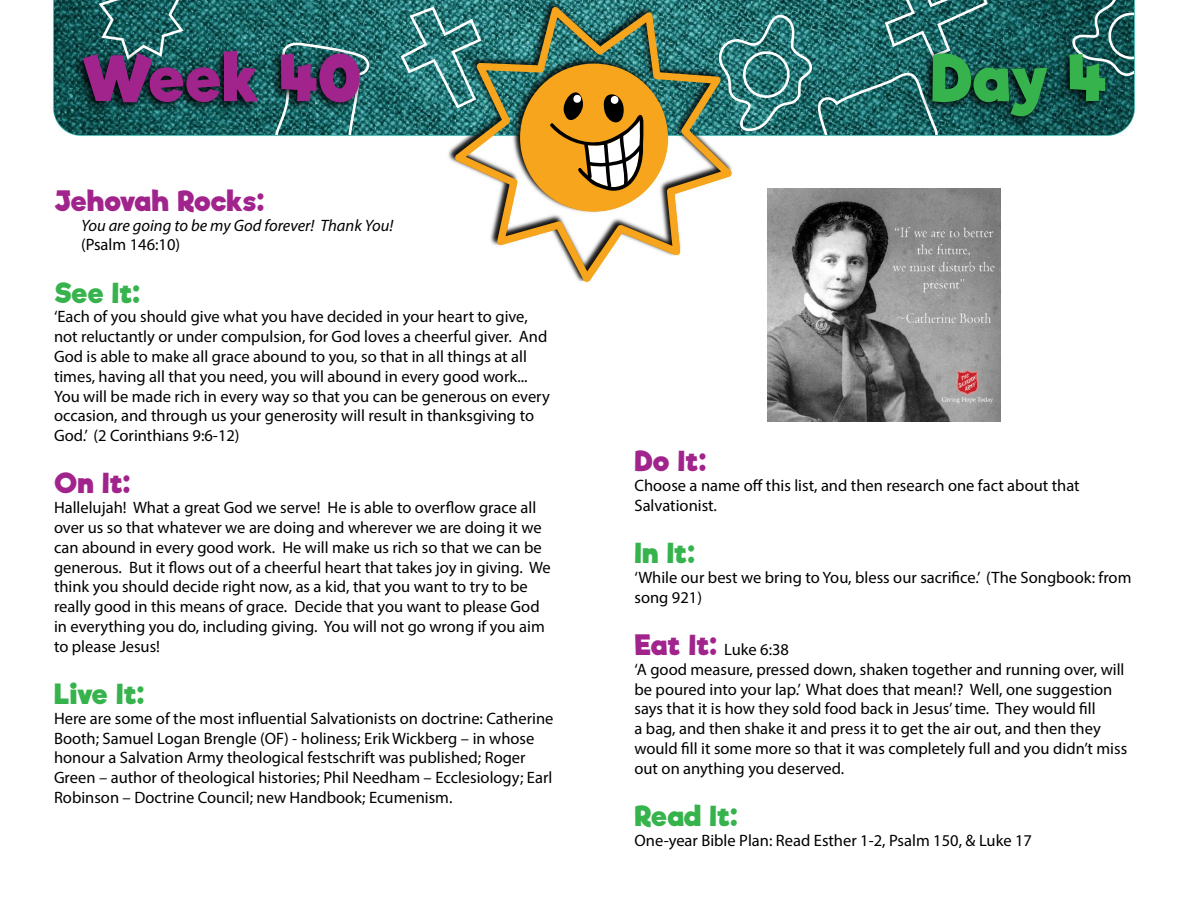
<style>
.page{position:relative;width:1188px;height:918px;background:#fff}
.page>*{position:absolute;margin:0;border:0;box-sizing:border-box;transform-origin:0 0}
.t1{font:700 61.5px "Riffic";letter-spacing:-.01em;color:#a1248c}
.t2{font:700 61.5px "Riffic";color:#36b34c}
.t3{font:700 27px "Riffic";letter-spacing:-.01em;color:#36b34c}
.t4{font:700 27px "Riffic";letter-spacing:-.015em;color:#a1248c}
.t5{font:16.5px/19.8px "Myriad Pro";color:#000}
.t6{font:italic 16.5px/19.8px "Myriad Pro";color:#000}
.s1{font-style:normal}
.s2{font-family:"Riffic";font-weight:700;font-size:27px;color:#a1248c}
</style>
<div class="page">
<img style="left:54px;top:0;width:1080px;height:135px">
<svg style="left:99px;top:0;width:85px;height:47px;background:#2e6f6e"></svg>
<svg style="left:275px;top:43px;width:95px;height:92px;background:#327777"></svg>
<svg style="left:401px;top:7px;width:44px;height:102px;background:#3f8686"></svg>
<svg style="left:735px;top:0;width:253px;height:135px;background:#317777"></svg>
<svg style="left:1072px;top:0;width:62px;height:76px;background:#2f6666"></svg>
<img style="left:445px;top:0;width:290px;height:176px">
<svg style="left:455px;top:7px;width:277px;height:274px"></svg>
<svg style="left:549px;top:79px;width:95px;height:114px;background:#c6923a"></svg>
<div style="left:72px;top:47px;width:292px;height:67px;background:#000;opacity:.95"></div>
<div style="left:921px;top:48px;width:189px;height:80px;background:#000;opacity:.95"></div>
<img style="left:768px;top:189px;width:233px;height:233px">
<p class="t1" style="left:81px;top:40px;width:282px">Week 40</p>
<p class="t2" style="left:931px;top:40px;width:178px">Day 4</p>
<p class="t4" style="left:54px;top:184px;width:212px">Jehovah Rocks:</p>
<p class="t6" style="left:81px;top:215px;width:314px">You are going to be my God forever! Thank You! <span class="s1">(Psalm 146:10)</span></p>
<p class="t3" style="left:54px;top:276px;width:88px">See It:</p>
<p class="t5" style="left:54px;top:307px;width:497px">‘Each of you should give what you have decided in your heart to give, not reluctantly or under compulsion, for God loves a cheerful giver. And God is able to make all grace abound to you, so that in all things at all times, having all that you need, you will abound in every good work...<br>You will be made rich in every way so that you can be generous on every occasion, and through us your generosity will result in thanksgiving to God.’ (2 Corinthians 9:6-12)</p>
<p class="t4" style="left:54px;top:467px;width:78px">On It:</p>
<p class="t5" style="left:54px;top:497px;width:498px">Hallelujah! What a great God we serve! He is able to overflow grace all over us so that whatever we are doing and wherever we are doing it we can abound in every good work. He will make us rich so that we can be generous. But it flows out of a cheerful heart that takes joy in giving. We think you should decide right now, as a kid, that you want to try to be really good in this means of grace. Decide that you want to please God in everything you do, including giving. You will not go wrong if you aim to please Jesus!</p>
<p class="t3" style="left:54px;top:677px;width:92px">Live It:</p>
<p class="t5" style="left:54px;top:708px;width:501px">Here are some of the most influential Salvationists on doctrine: Catherine Booth; Samuel Logan Brengle (OF) - holiness; Erik Wickberg – in whose honour a Salvation Army theological festschrift was published; Roger Green – author of theological histories; Phil Needham – Ecclesiology; Earl Robinson – Doctrine Council; new Handbook; Ecumenism.</p>
<p class="t4" style="left:634px;top:445px;width:73px">Do It:</p>
<p class="t5" style="left:634px;top:475px;width:447px">Choose a name off this list, and then research one fact about that<br>Salvationist.</p>
<p class="t3" style="left:634px;top:536px;width:62px">In It:</p>
<p class="t5" style="left:634px;top:567px;width:498px">‘While our best we bring to You, bless our sacrifice.’ (The Songbook: from song 921)</p>
<p class="t5" style="left:634px;top:639px;width:156px"><span class="s2">Eat It:</span> Luke 6:38</p>
<p class="t5" style="left:634px;top:659px;width:494px">‘A good measure, pressed down, shaken together and running over, will be poured into your lap.’ What does that mean!? Well, one suggestion says that it is how they sold food back in Jesus’ time. They would fill<br>a bag, and then shake it and press it to get the air out, and then they would fill it some more so that it was completely full and you didn’t miss out on anything you deserved.</p>
<p class="t3" style="left:634px;top:799px;width:105px">Read It:</p>
<p class="t5" style="left:634px;top:830px;width:399px">One-year Bible Plan: Read Esther 1-2, Psalm 150, &amp; Luke 17</p>
</div>
